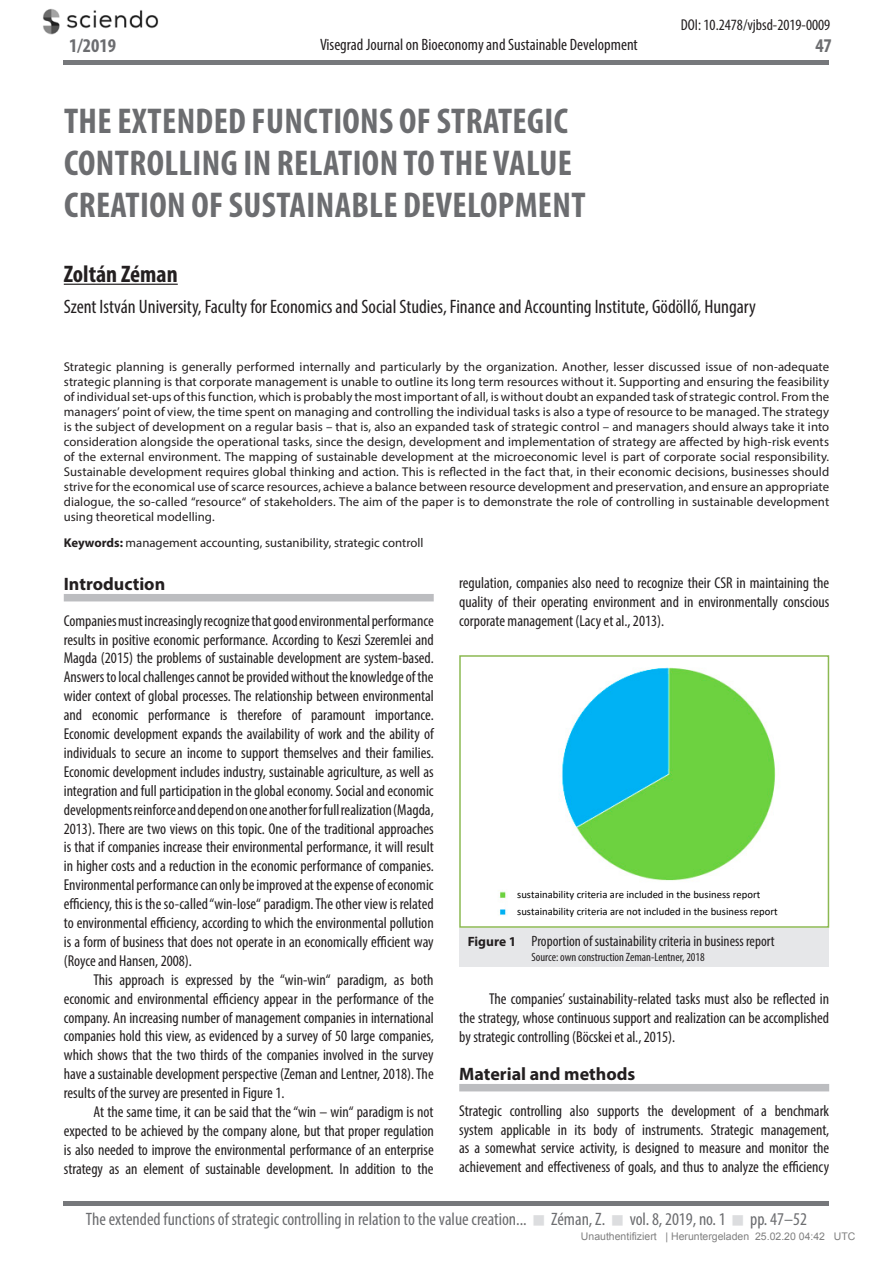
<style>
.page{position:relative;width:893px;height:1263px;background:#fff}
.page>*{position:absolute;margin:0;border:0;box-sizing:border-box;transform-origin:0 0}
.t1{font:700 condensed 36px/42px "Myriad Pro";letter-spacing:.01em;color:#6c6d70}
.t2{font:700 condensed 24px "Myriad Pro";color:#231f20}
.t3{font:condensed 19.5px "Myriad Pro";color:#231f20}
.t4{font:700 condensed 19.5px "Myriad Pro";color:#6c6d70}
.t5{font:condensed 18px "Myriad Pro";color:#6c6d70}
.t6{font:700 18px "Myriad Pro";color:#231f20}
.t7{font:condensed 16.5px "Myriad Pro";color:#231f20}
.t8{font:condensed 15.75px/18.9px "Myriad Pro";color:#231f20;text-align:justify}
.t9{font:condensed 15px "Myriad Pro";color:#231f20}
.t10{font:12.75px/15px "Myriad Pro";color:#231f20;text-align:justify}
.t11{font:condensed 12px "Myriad Pro";color:#231f20}
.t12{font:10.65px/17.2px "Calibri";color:#000}
.t13{font:10.5px "Arial";color:#808080}
.s1{font-weight:700}
.s2{font-weight:700;font-stretch:normal;font-size:13.5px}
.s3{color:#dcdddf}
</style>
<div class="page">
<hr style="left:64px;top:60px;width:765px;height:4px;background:#76787b">
<div style="left:64px;top:1201px;width:765px;height:5px;background:#76787b"></div>
<div style="left:64px;top:594px;width:370px;height:7px;background:#bcbdc0"></div>
<div style="left:459px;top:1084px;width:370px;height:7px;background:#bcbdc0"></div>
<hr style="left:64px;top:284px;width:114px;height:1px;background:#231f20">
<div style="left:459px;top:929px;width:370px;height:38px;background:#e6e7e9"></div>
<img style="left:498px;top:667px;width:278px;height:248px">
<svg style="left:508px;top:883px;width:268px;height:32px"></svg>
<div style="left:459px;top:655px;width:370px;height:273px;border:2px solid #8cb952"></div>
<img style="left:43px;top:8px;width:116px;height:27px">
<p class="t8" style="left:681px;top:15px;width:151px">DOI: 10.2478/vjbsd-2019-0009</p>
<p class="t7" style="left:320px;top:35px;width:319px">Visegrad Journal on Bioeconomy and Sustainable Development</p>
<p class="t4" style="left:69px;top:34px;width:48px">1/2019</p>
<p class="t4" style="left:815px;top:34px;width:18px">47</p>
<h1 class="t1" style="left:64px;top:100px;width:523px">THE EXTENDED FUNCTIONS OF STRATEGIC<br>CONTROLLING IN RELATION TO THE VALUE<br>CREATION OF SUSTAINABLE DEVELOPMENT</h1>
<h2 class="t2" style="left:64px;top:259px;width:115px">Zoltán Zéman</h2>
<p class="t3" style="left:64px;top:295px;width:694px">Szent István University, Faculty for Economics and Social Studies, Finance and Accounting Institute, Gödöllő, Hungary</p>
<p class="t10" style="left:64px;top:359px;width:767px">Strategic planning is generally performed internally and particularly by the organization. Another, lesser discussed issue of non-adequate strategic planning is that corporate management is unable to outline its long term resources without it. Supporting and ensuring the feasibility of individual set-ups of this function, which is probably the most important of all, is without doubt an expanded task of strategic control. From the managers’ point of view, the time spent on managing and controlling the individual tasks is also a type of resource to be managed. The strategy is the subject of development on a regular basis – that is, also an expanded task of strategic control – and managers should always take it into consideration alongside the operational tasks, since the design, development and implementation of strategy are affected by high-risk events of the external environment. The mapping of sustainable development at the microeconomic level is part of corporate social responsibility.<br>Sustainable development requires global thinking and action. This is reflected in the fact that, in their economic decisions, businesses should strive for the economical use of scarce resources, achieve a balance between resource development and preservation, and ensure an appropriate dialogue, the so-called “resource“ of stakeholders. The aim of the paper is to demonstrate the role of controlling in sustainable development using theoretical modelling.</p>
<p class="t10" style="left:64px;top:535px;width:361px"><span class="s1">Keywords:</span> management accounting, sustanibility, strategic controll</p>
<p class="t6" style="left:64px;top:572px;width:103px">Introduction</p>
<p class="t8" style="left:64px;top:611px;width:371px">Companies must increasingly recognize that good environmental performance results in positive economic performance. According to Keszi Szeremlei and Magda (2015) the problems of sustainable development are system-based.<br>Answers to local challenges cannot be provided without the knowledge of the wider context of global processes. The relationship between environmental and economic performance is therefore of paramount importance.<br>Economic development expands the availability of work and the ability of individuals to secure an income to support themselves and their families.<br>Economic development includes industry, sustainable agriculture, as well as integration and full participation in the global economy. Social and economic developments reinforce and depend on one another for full realization (Magda, 2013). There are two views on this topic. One of the traditional approaches is that if companies increase their environmental performance, it will result in higher costs and a reduction in the economic performance of companies.<br>Environmental performance can only be improved at the expense of economic efficiency, this is the so-called “win-lose“ paradigm. The other view is related to environmental efficiency, according to which the environmental pollution is a form of business that does not operate in an economically efficient way (Royce and Hansen, 2008).</p>
<p class="t8" style="left:64px;top:970px;width:371px;text-indent:30px">This approach is expressed by the “win-win“ paradigm, as both economic and environmental efficiency appear in the performance of the company. An increasing number of management companies in international companies hold this view, as evidenced by a survey of 50 large companies, which shows that the two thirds of the companies involved in the survey have a sustainable development perspective (Zeman and Lentner, 2018). The results of the survey are presented in Figure 1.</p>
<p class="t8" style="left:64px;top:1102px;width:371px;text-indent:30px">At the same time, it can be said that the “win – win“ paradigm is not expected to be achieved by the company alone, but that proper regulation is also needed to improve the environmental performance of an enterprise strategy as an element of sustainable development. In addition to the</p>
<p class="t8" style="left:459px;top:573px;width:371px">regulation, companies also need to recognize their CSR in maintaining the quality of their operating environment and in environmentally conscious corporate management (Lacy et al., 2013).</p>
<p class="t12" style="left:517px;top:885px;width:262px">sustainability criteria are included in the business report sustainability criteria are not included in the business report</p>
<p class="t9" style="left:468px;top:932px;width:308px"><span class="s2">Figure 1</span> Proportion of sustainability criteria in business report</p>
<p class="t11" style="left:531px;top:950px;width:175px">Source: own construction Zeman-Lentner, 2018</p>
<p class="t8" style="left:459px;top:989px;width:371px;text-indent:30px">The companies’ sustainability-related tasks must also be reflected in the strategy, whose continuous support and realization can be accomplished by strategic controlling (Böcskei et al., 2015).</p>
<p class="t6" style="left:459px;top:1062px;width:178px">Material and methods</p>
<p class="t8" style="left:459px;top:1101px;width:371px">Strategic controlling also supports the development of a benchmark system applicable in its body of instruments. Strategic management, as a somewhat service activity, is designed to measure and monitor the achievement and effectiveness of goals, and thus to analyze the efficiency</p>
<p class="t5" style="left:86px;top:1208px;width:722px">The extended functions of strategic controlling in relation to the value creation... <span class="s3">■</span> Zéman, Z. <span class="s3">■</span> vol. 8,2019, no. 1 <span class="s3">■</span> pp. 47–52</p>
<p class="t13" style="left:581px;top:1233px;width:276px">Unauthentifiziert | Heruntergeladen 25.02.20 04:42 UTC</p>
</div>
